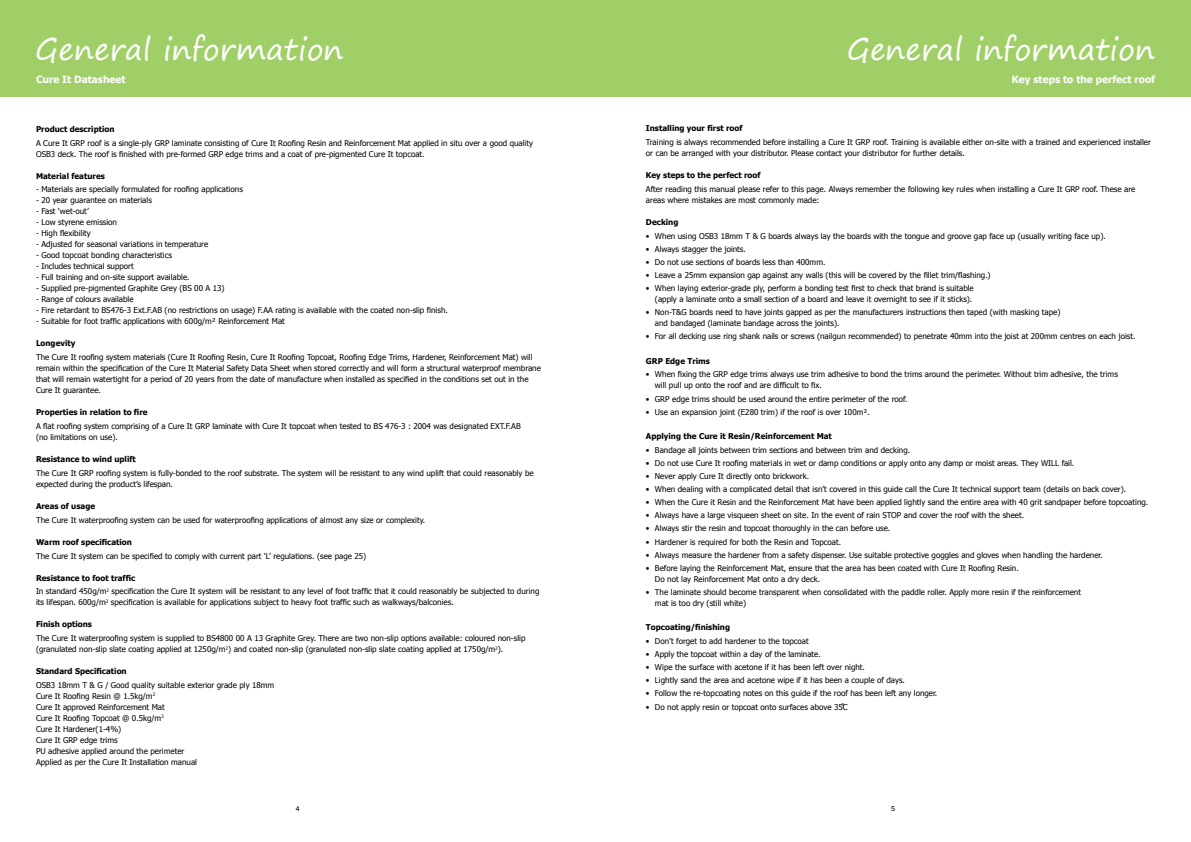
<style>
.page{position:relative;width:1191px;height:842px;background:#fff}
.page>*{position:absolute;margin:0;border:0;box-sizing:border-box;transform-origin:0 0}
.t1{font:30px "Segoe Print";color:#fffffe}
.t2{font:700 10px "Tahoma";color:#fffffe}
.t3{font:8px/11px "Tahoma";color:#000}
.t4{font:700 8px "Tahoma";color:#000}
.t5{font:7px "Arial";color:#000}
.s1{font-weight:700}
</style>
<div class="page">
<div style="left:0;top:0;width:1191px;height:96px;background:#a0cf67"></div>
<h1 class="t1" style="left:35px;top:22px;width:310px">General information</h1>
<h1 class="t1" style="left:846px;top:23px;width:310px">General information</h1>
<p class="t2" style="left:36px;top:72px;width:91px">Cure It Datasheet</p>
<p class="t2" style="left:1011px;top:72px;width:145px">Key steps to the perfect roof</p>
<p class="t4" style="left:36px;top:123px;width:80px">Product description</p>
<p class="t3" style="left:36px;top:137px;width:498px">A Cure It GRP roof is a single-ply GRP laminate consisting of Cure It Roofing Resin and Reinforcement Mat applied in situ over a good quality<br>OSB3 deck. The roof is finished with pre-formed GRP edge trims and a coat of pre-pigmented Cure It topcoat.</p>
<p class="t4" style="left:36px;top:170px;width:70px">Material features</p>
<p class="t3" style="left:36px;top:184px;width:208px">- Materials are specially formulated for roofing applications</p>
<p class="t3" style="left:36px;top:195px;width:117px">- 20 year guarantee on materials</p>
<p class="t3" style="left:36px;top:206px;width:54px">- Fast ‘wet-out’</p>
<p class="t3" style="left:36px;top:217px;width:83px">- Low styrene emission</p>
<p class="t3" style="left:36px;top:228px;width:56px">- High flexibility</p>
<p class="t3" style="left:36px;top:239px;width:174px">- Adjusted for seasonal variations in temperature</p>
<p class="t3" style="left:36px;top:250px;width:137px">- Good topcoat bonding characteristics</p>
<p class="t3" style="left:36px;top:261px;width:99px">- Includes technical support</p>
<p class="t3" style="left:36px;top:272px;width:155px">- Full training and on-site support available.</p>
<p class="t3" style="left:36px;top:283px;width:190px">- Supplied pre-pigmented Graphite Grey (BS 00 A 13)</p>
<p class="t3" style="left:36px;top:294px;width:99px">- Range of colours available</p>
<p class="t3" style="left:36px;top:305px;width:413px">- Fire retardant to BS476-3 Ext.F.AB (no restrictions on usage) F.AA rating is available with the coated non-slip finish.</p>
<p class="t3" style="left:36px;top:316px;width:250px">- Suitable for foot traffic applications with 600g/m² Reinforcement Mat</p>
<p class="t4" style="left:36px;top:338px;width:41px">Longevity</p>
<p class="t3" style="left:36px;top:351px;width:506px">The Cure It roofing system materials (Cure It Roofing Resin, Cure It Roofing Topcoat, Roofing Edge Trims, Hardener, Reinforcement Mat) will remain within the specification of the Cure It Material Safety Data Sheet when stored correctly and will form a structural waterproof membrane that will remain watertight for a period of 20 years from the date of manufacture when installed as specified in the conditions set out in the Cure It guarantee.</p>
<p class="t4" style="left:36px;top:407px;width:113px">Properties in relation to fire</p>
<p class="t3" style="left:36px;top:420px;width:486px">A flat roofing system comprising of a Cure It GRP laminate with Cure It topcoat when tested to BS 476-3 : 2004 was designated EXT.F.AB (no limitations on use).</p>
<p class="t4" style="left:36px;top:454px;width:101px">Resistance to wind uplift</p>
<p class="t3" style="left:36px;top:467px;width:499px">The Cure It GRP roofing system is fully-bonded to the roof substrate. The system will be resistant to any wind uplift that could reasonably be expected during the product’s lifespan.</p>
<p class="t4" style="left:36px;top:500px;width:61px">Areas of usage</p>
<p class="t3" style="left:36px;top:514px;width:391px">The Cure It waterproofing system can be used for waterproofing applications of almost any size or complexity.</p>
<p class="t4" style="left:36px;top:536px;width:97px">Warm roof specification</p>
<p class="t3" style="left:36px;top:550px;width:332px">The Cure It system can be specified to comply with current part ‘L’ regulations. (see page 25)</p>
<p class="t3" style="left:36px;top:570px;width:505px;line-height:13.9px"><span class="s1">Resistance to foot traffic<br></span>In standard 450g/m<sup>2</sup> specification the Cure It system will be resistant to any level of foot traffic that it could reasonably be subjected to during</p>
<p class="t3" style="left:36px;top:597px;width:419px">its lifespan. 600g/m<sup>2</sup> specification is available for applications subject to heavy foot traffic such as walkways/balconies.</p>
<p class="t4" style="left:36px;top:619px;width:58px">Finish options</p>
<p class="t3" style="left:36px;top:632px;width:491px">The Cure It waterproofing system is supplied to BS4800 00 A 13 Graphite Grey. There are two non-slip options available: coloured non-slip (granulated non-slip slate coating applied at 1250g/m<sup>2</sup>) and coated non-slip (granulated non-slip slate coating applied at 1750g/m<sup>2</sup>).</p>
<p class="t4" style="left:36px;top:666px;width:92px">Standard Specification</p>
<p class="t3" style="left:36px;top:679px;width:240px">OSB3 18mm T &amp; G / Good quality suitable exterior grade ply 18mm Cure It Roofing Resin @ 1.5kg/m<sup>2<br></sup>Cure It approved Reinforcement Mat<br>Cure It Roofing Topcoat @ 0.5kg/m<sup>2<br></sup>Cure It Hardener(1-4%)<br>Cure It GRP edge trims<br>PU adhesive applied around the perimeter<br>Applied as per the Cure It Installation manual</p>
<p class="t4" style="left:646px;top:123px;width:98px">Installing your first roof</p>
<p class="t3" style="left:646px;top:136px;width:506px">Training is always recommended before installing a Cure It GRP roof. Training is available either on-site with a trained and experienced installer or can be arranged with your distributor. Please contact your distributor for further details.</p>
<p class="t4" style="left:646px;top:169px;width:116px">Key steps to the perfect roof</p>
<p class="t3" style="left:646px;top:183px;width:491px">After reading this manual please refer to this page. Always remember the following key rules when installing a Cure It GRP roof. These are areas where mistakes are most commonly made:</p>
<p class="t4" style="left:646px;top:216px;width:34px">Decking</p>
<p class="t3" style="left:646px;top:230px;width:461px">• When using OSB3 18mm T &amp; G boards always lay the boards with the tongue and groove gap face up (usually writing face up).</p>
<p class="t3" style="left:646px;top:243px;width:101px">• Always stagger the joints.</p>
<p class="t3" style="left:646px;top:256px;width:181px">• Do not use sections of boards less than 400mm.</p>
<p class="t3" style="left:646px;top:269px;width:346px">• Leave a 25mm expansion gap against any walls (this will be covered by the fillet trim/flashing.)</p>
<p class="t3" style="left:646px;top:282px;width:329px;text-align:right">• When laying exterior-grade ply, perform a bonding test first to check that brand is suitable (apply a laminate onto a small section of a board and leave it overnight to see if it sticks).</p>
<p class="t3" style="left:655px;top:306px;width:407px;text-indent:-9px">• Non-T&amp;G boards need to have joints gapped as per the manufacturers instructions then taped (with masking tape) and bandaged (laminate bandage across the joints).</p>
<p class="t3" style="left:646px;top:331px;width:491px">• For all decking use ring shank nails or screws (nailgun recommended) to penetrate 40mm into the joist at 200mm centres on each joist.</p>
<p class="t4" style="left:646px;top:355px;width:65px">GRP Edge Trims</p>
<p class="t3" style="left:655px;top:369px;width:464px;text-indent:-9px">• When fixing the GRP edge trims always use trim adhesive to bond the trims around the perimeter. Without trim adhesive, the trims will pull up onto the roof and are difficult to fix.</p>
<p class="t3" style="left:646px;top:393px;width:263px">• GRP edge trims should be used around the entire perimeter of the roof.</p>
<p class="t3" style="left:646px;top:406px;width:225px">• Use an expansion joint (E280 trim) if the roof is over 100m².</p>
<p class="t4" style="left:646px;top:430px;width:187px">Applying the Cure it Resin/Reinforcement Mat</p>
<p class="t3" style="left:646px;top:444px;width:266px">• Bandage all joints between trim sections and between trim and decking.</p>
<p class="t3" style="left:646px;top:457px;width:430px">• Do not use Cure It roofing materials in wet or damp conditions or apply onto any damp or moist areas. They WILL fail.</p>
<p class="t3" style="left:646px;top:470px;width:165px">• Never apply Cure It directly onto brickwork.</p>
<p class="t3" style="left:646px;top:483px;width:482px">• When dealing with a complicated detail that isn’t covered in this guide call the Cure It technical support team (details on back cover).</p>
<p class="t3" style="left:646px;top:496px;width:504px">• When the Cure it Resin and the Reinforcement Mat have been applied lightly sand the entire area with 40 grit sandpaper before topcoating.</p>
<p class="t3" style="left:646px;top:509px;width:380px">• Always have a large visqueen sheet on site. In the event of rain STOP and cover the roof with the sheet.</p>
<p class="t3" style="left:646px;top:523px;width:246px">• Always stir the resin and topcoat thoroughly in the can before use.</p>
<p class="t3" style="left:646px;top:536px;width:197px">• Hardener is required for both the Resin and Topcoat.</p>
<p class="t3" style="left:646px;top:549px;width:458px">• Always measure the hardener from a safety dispenser. Use suitable protective goggles and gloves when handling the hardener.</p>
<p class="t3" style="left:655px;top:562px;width:365px;text-indent:-9px">• Before laying the Reinforcement Mat, ensure that the area has been coated with Cure It Roofing Resin.<br>Do not lay Reinforcement Mat onto a dry deck.</p>
<p class="t3" style="left:655px;top:586px;width:427px;text-indent:-9px">• The laminate should become transparent when consolidated with the paddle roller. Apply more resin if the reinforcement mat is too dry (still white)</p>
<p class="t4" style="left:646px;top:621px;width:86px">Topcoating/finishing</p>
<p class="t3" style="left:646px;top:635px;width:164px">• Don’t forget to add hardener to the topcoat</p>
<p class="t3" style="left:646px;top:648px;width:176px">• Apply the topcoat within a day of the laminate.</p>
<p class="t3" style="left:646px;top:661px;width:220px">• Wipe the surface with acetone if it has been left over night.</p>
<p class="t3" style="left:646px;top:674px;width:260px">• Lightly sand the area and acetone wipe if it has been a couple of days.</p>
<p class="t3" style="left:646px;top:688px;width:293px">• Follow the re-topcoating notes on this guide if the roof has been left any longer.</p>
<p class="t3" style="left:646px;top:701px;width:203px">• Do not apply resin or topcoat onto surfaces above 35̊C</p>
<p class="t5" style="left:296px;top:804px;width:5px">4</p>
<p class="t5" style="left:891px;top:804px;width:5px">5</p>
</div>
